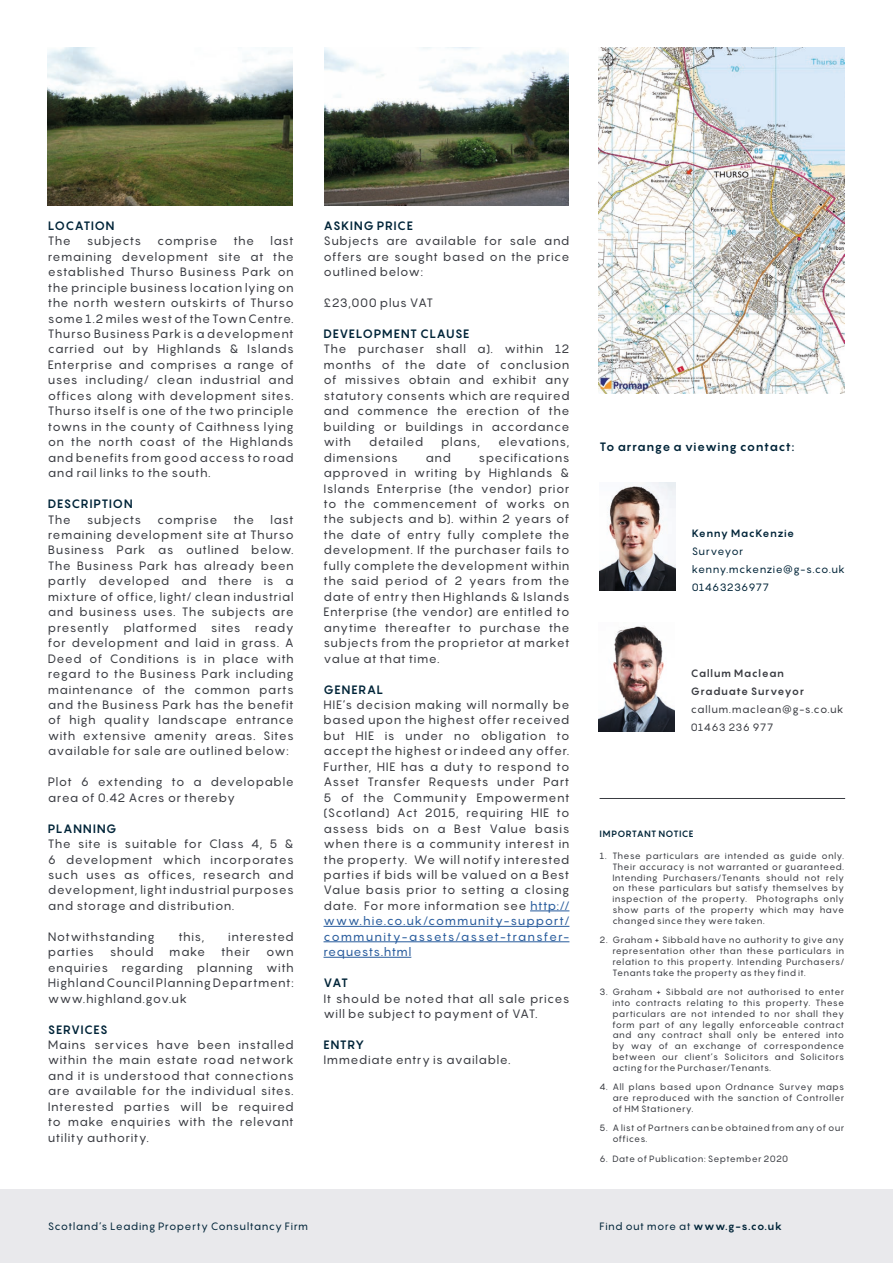
<style>
.page{position:relative;width:893px;height:1263px;background:#fff}
.page>*{position:absolute;margin:0;border:0;box-sizing:border-box;transform-origin:0 0}
.t1{font:12px/15.5px "Pangram";letter-spacing:.035em;color:#3a3c42;text-align:justify}
.t2{font:700 12px "Pangram";letter-spacing:.04em;color:#002438}
.t3{font:10.5px/18px "Pangram";letter-spacing:.04em;color:#002438}
.t4{font:10.5px/18px "Pangram";letter-spacing:.04em;color:#3a3c42}
.t5{font:700 10.5px/18px "Pangram";letter-spacing:.045em;color:#3a3c42}
.t6{font:700 10.5px "Pangram";letter-spacing:.045em;color:#002438}
.t7{font:9px/10.8px "Pangram";letter-spacing:.04em;color:#3a3c42;text-align:justify}
.t8{font:700 9px "Pangram";letter-spacing:.035em;color:#002438}
.s1{color:#275b9c}
.s2{font-weight:700}
</style>
<div class="page">
<img style="left:324px;top:48px;width:245px;height:158px">
<img style="left:48px;top:48px;width:244px;height:158px">
<hr style="left:530px;top:910px;width:39px;height:1px;background:#275b9c">
<hr style="left:324px;top:926px;width:245px;height:1px;background:#275b9c">
<hr style="left:324px;top:941px;width:245px;height:1px;background:#275b9c">
<hr style="left:324px;top:957px;width:87px;height:1px;background:#275b9c">
<hr style="left:600px;top:798px;width:245px;height:1px;background:#3a3c42">
<div style="left:0;top:1189px;width:893px;height:74px;background:#e9e9ec"></div>
<img style="left:600px;top:482px;width:75px;height:109px">
<img style="left:599px;top:48px;width:245px;height:346px">
<img style="left:599px;top:625px;width:76px;height:106px">
<p class="t2" style="left:48px;top:218px;width:68px">LOCATION</p>
<p class="t1" style="left:48px;top:233px;width:24px">The</p>
<p class="t1" style="left:87px;top:233px;width:56px">subjects</p>
<p class="t1" style="left:157px;top:233px;width:62px">comprise</p>
<p class="t1" style="left:233px;top:233px;width:22px">the</p>
<p class="t1" style="left:48px;top:233px;width:247px;text-indent:222px">last remaining development site at the established Thurso Business Park on the principle business location lying on the north western outskirts of Thurso some 1.2 miles west of the Town Centre.<br>Thurso Business Park is a development carried out by Highlands &amp; Islands Enterprise and comprises a range of uses including/ clean industrial and offices along with development sites.<br>Thurso itself is one of the two principle towns in the county of Caithness lying on the north coast of the Highlands and benefits from good access to road and rail links to the south.</p>
<p class="t2" style="left:48px;top:496px;width:86px">DESCRIPTION</p>
<p class="t1" style="left:48px;top:511px;width:24px">The</p>
<p class="t1" style="left:87px;top:511px;width:56px">subjects</p>
<p class="t1" style="left:157px;top:511px;width:62px">comprise</p>
<p class="t1" style="left:233px;top:511px;width:22px">the</p>
<p class="t1" style="left:48px;top:511px;width:247px;text-indent:222px">last remaining development site at Thurso Business Park as outlined below.<br>The Business Park has already been partly developed and there is a mixture of office, light/ clean industrial and business uses. The subjects are presently platformed sites ready for development and laid in grass. A Deed of Conditions is in place with regard to the Business Park including maintenance of the common parts and the Business Park has the benefit of high quality landscape entrance with extensive amenity areas. Sites available for sale are outlined below:</p>
<p class="t1" style="left:48px;top:774px;width:247px">Plot 6 extending to a developable area of 0.42 Acres or thereby</p>
<p class="t2" style="left:48px;top:820px;width:70px">PLANNING</p>
<p class="t1" style="left:48px;top:836px;width:247px">The site is suitable for Class 4, 5 &amp; 6 development which incorporates such uses as offices, research and development, light industrial purposes and storage and distribution.</p>
<p class="t1" style="left:48px;top:928px;width:108px">Notwithstanding</p>
<p class="t1" style="left:178px;top:928px;width:28px">this,</p>
<p class="t1" style="left:228px;top:928px;width:67px">interested</p>
<p class="t1" style="left:48px;top:944px;width:48px">parties</p>
<p class="t1" style="left:110px;top:944px;width:45px">should</p>
<p class="t1" style="left:169px;top:944px;width:37px">make</p>
<p class="t1" style="left:221px;top:944px;width:31px">their</p>
<p class="t1" style="left:48px;top:944px;width:247px;text-indent:218px">own enquiries regarding planning with Highland Council Planning Department: www.highland.gov.uk</p>
<p class="t2" style="left:48px;top:1021px;width:61px">SERVICES</p>
<p class="t1" style="left:48px;top:1037px;width:247px">Mains services have been installed within the main estate road network and it is understood that connections are available for the individual sites.<br>Interested parties will be required to make enquiries with the relevant utility authority.</p>
<p class="t2" style="left:324px;top:218px;width:91px">ASKING PRICE</p>
<p class="t1" style="left:324px;top:233px;width:247px">Subjects are available for sale and offers are sought based on the price outlined below:</p>
<p class="t1" style="left:324px;top:295px;width:111px">£23,000 plus VAT</p>
<p class="t2" style="left:324px;top:326px;width:148px">DEVELOPMENT CLAUSE</p>
<p class="t1" style="left:324px;top:341px;width:247px">The purchaser shall a). within 12 months of the date of conclusion of missives obtain and exhibit any statutory consents which are required and commence the erection of the building or buildings in accordance with</p>
<p class="t1" style="left:369px;top:434px;width:56px">detailed</p>
<p class="t1" style="left:441px;top:434px;width:41px">plans,</p>
<p class="t1" style="left:498px;top:434px;width:73px">elevations,</p>
<p class="t1" style="left:324px;top:449px;width:76px">dimensions</p>
<p class="t1" style="left:426px;top:449px;width:27px">and</p>
<p class="t1" style="left:324px;top:449px;width:247px;text-indent:155px">specifications approved in writing by Highlands &amp; Islands Enterprise (the vendor) prior to the commencement of works on the subjects and b). within 2 years of the date of entry fully complete the development. If the purchaser fails to fully complete the development within the said period of 2 years from the date of entry then Highlands &amp; Islands Enterprise (the vendor) are entitled to anytime thereafter to purchase the subjects from the proprietor at market value at that time.</p>
<p class="t2" style="left:324px;top:681px;width:61px">GENERAL</p>
<p class="t1" style="left:324px;top:697px;width:247px">HIE’s decision making will normally be based upon the highest offer received but HIE is under no obligation to accept the highest or indeed any offer.<br>Further, HIE has a duty to respond to Asset Transfer Requests under Part 5 of the Community Empowerment (Scotland) Act 2015, requiring HIE to assess bids on a Best Value basis when there is a community interest in the property. We will notify interested parties if bids will be valued on a Best Value basis prior to setting a closing date. For more information see <span class="s1">http:// www.hie.co.uk/community-support/ community-assets/asset-transfer&shy;requests.html</span></p>
<p class="t2" style="left:324px;top:975px;width:26px">VAT</p>
<p class="t1" style="left:324px;top:990px;width:247px">It should be noted that all sale prices will be subject to payment of VAT.</p>
<p class="t2" style="left:324px;top:1037px;width:42px">ENTRY</p>
<p class="t1" style="left:324px;top:1052px;width:189px">Immediate entry is available.</p>
<p class="t2" style="left:600px;top:438px;width:196px">To arrange a viewing contact:</p>
<p class="t6" style="left:692px;top:526px;width:104px">Kenny MacKenzie</p>
<p class="t3" style="left:692px;top:542px;width:155px">Surveyor kenny.mckenzie@g-s.co.uk<br>01463236977</p>
<p class="t5" style="left:691px;top:664px;width:115px">Callum Maclean<br>Graduate Surveyor</p>
<p class="t4" style="left:691px;top:700px;width:154px">callum.maclean@g-s.co.uk<br>01463 236 977</p>
<p class="t8" style="left:600px;top:828px;width:96px">IMPORTANT NOTICE</p>
<p class="t7" style="left:612px;top:850px;width:233px;text-indent:-13px">1. These particulars are intended as guide only.<br>Their accuracy is not warranted or guaranteed.<br>Intending Purchasers/Tenants should not rely on these particulars but satisfy themselves by inspection of the property. Photographs only show parts of the property which may have changed since they were taken.</p>
<p class="t7" style="left:612px;top:934px;width:233px;text-indent:-13px">2. Graham + Sibbald have no authority to give any representation other than these particulars in relation to this property. Intending Purchasers/ Tenants take the property as they find it.</p>
<p class="t7" style="left:612px;top:986px;width:233px;text-indent:-13px">3. Graham + Sibbald are not authorised to enter into contracts relating to this property. These particulars are not intended to nor shall they form part of any legally enforceable contract and any contract shall only be entered into by way of an exchange of correspondence between our client’s Solicitors and Solicitors acting for the Purchaser/Tenants.</p>
<p class="t7" style="left:612px;top:1081px;width:233px;text-indent:-13px">4. All plans based upon Ordnance Survey maps are reproduced with the sanction of Controller of HM Stationery.</p>
<p class="t7" style="left:612px;top:1122px;width:233px;text-indent:-13px">5. A list of Partners can be obtained from any of our offices.</p>
<p class="t7" style="left:600px;top:1153px;width:190px">6. Date of Publication: September 2020</p>
<p class="t3" style="left:48px;top:1217px;width:262px">Scotland’s Leading Property Consultancy Firm</p>
<p class="t3" style="left:600px;top:1217px;width:184px">Find out more at <span class="s2">www.g-s.co.uk</span></p>
</div>
